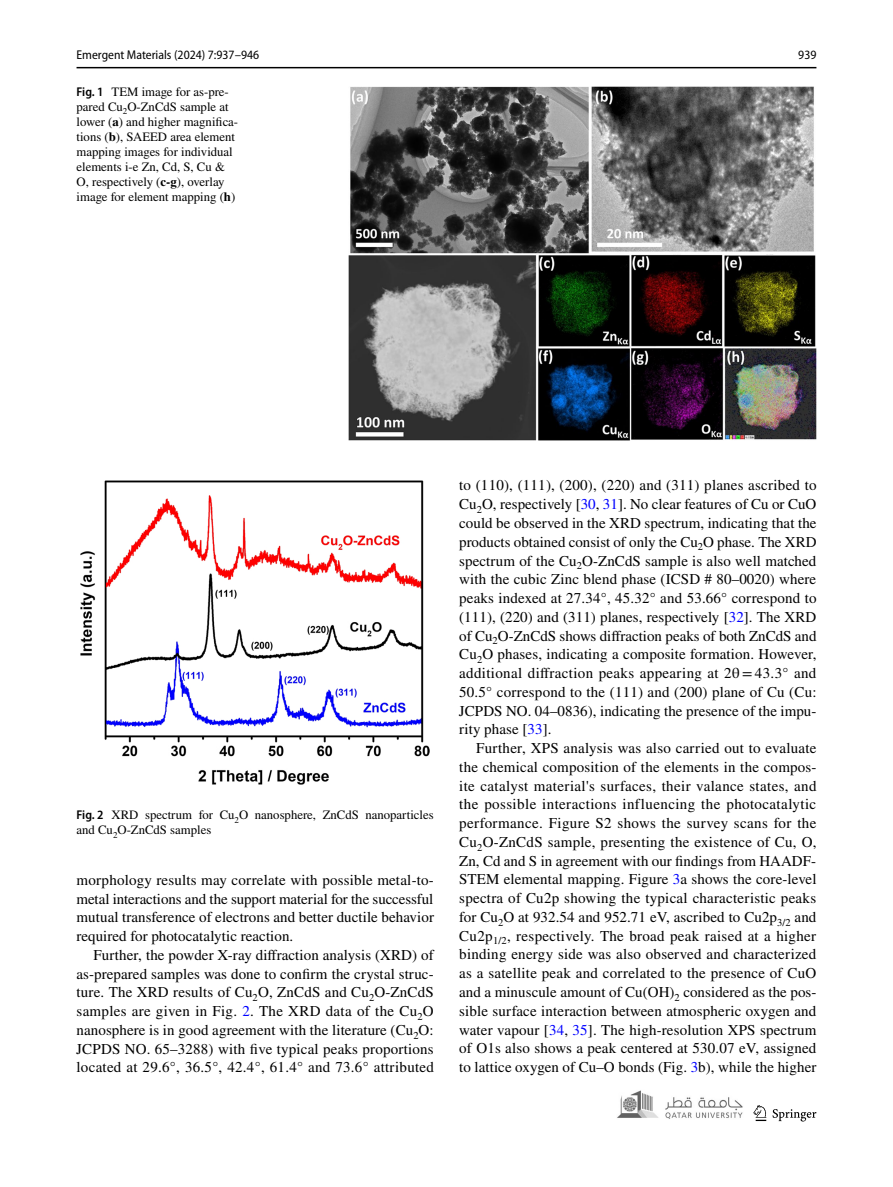
<style>
.page{position:relative;width:893px;height:1187px;background:#fff}
.page>*{position:absolute;margin:0;border:0;box-sizing:border-box;transform-origin:0 0}
.t1{font:15px/18.8px "STIX";letter-spacing:.005em;color:#000;text-align:justify}
.t2{font:12.75px/15px "STIX";color:#000}
.t3{font:semi-condensed 12.75px "Myriad Pro";color:#000}
.s1{font-family:"Myriad Pro";font-weight:600;font-stretch:semi-condensed}
.s2{font-weight:700}
.s3{color:#00f}
</style>
<div class="page">
<hr style="left:77px;top:67px;width:739px;height:1px;background:#000">
<svg style="left:753px;top:1105px;width:13px;height:15px"></svg>
<svg style="left:773px;top:1109px;width:43px;height:12px"></svg>
<img style="left:617px;top:1090px;width:126px;height:29px">
<img style="left:349px;top:87px;width:467px;height:353px">
<img style="left:81px;top:481px;width:348px;height:303px">
<p class="t3" style="left:77px;top:48px;width:184px">Emergent Materials (2024) 7:937–946</p>
<p class="t3" style="left:798px;top:48px;width:20px">939</p>
<p class="t2" style="left:77px;top:85px;width:163px"><span class="s1">Fig. 1</span> TEM image for as-pre&shy;pared Cu<sub>2</sub>O-ZnCdS sample at lower (<span class="s2">a</span>) and higher magnifica&shy;tions (<span class="s2">b</span>), SAEED area element mapping images for individual elements i-e Zn, Cd, S, Cu &amp;<br>O, respectively (<span class="s2">c-g</span>), overlay image for element mapping (<span class="s2">h</span>)</p>
<p class="t2" style="left:77px;top:808px;width:359px"><span class="s1">Fig. 2</span> XRD spectrum for Cu<sub>2</sub>O nanosphere, ZnCdS nanoparticles and Cu<sub>2</sub>O-ZnCdS samples</p>
<p class="t1" style="left:77px;top:871px;width:359px">morphology results may correlate with possible metal-to&shy;metal interactions and the support material for the successful mutual transference of electrons and better ductile behavior required for photocatalytic reaction.</p>
<p class="t1" style="left:77px;top:946px;width:359px;text-indent:17px">Further, the powder X-ray diffraction analysis (XRD) of as-prepared samples was done to confirm the crystal struc&shy;ture. The XRD results of Cu<sub>2</sub>O, ZnCdS and Cu<sub>2</sub>O-ZnCdS samples are given in Fig. <span class="s3">2</span>. The XRD data of the Cu<sub>2</sub>O nanosphere is in good agreement with the literature (Cu<sub>2</sub>O:<br>JCPDS NO. 65–3288) with five typical peaks proportions located at 29.6°, 36.5°, 42.4°, 61.4° and 73.6° attributed</p>
<p class="t1" style="left:459px;top:477px;width:359px">to (110), (111), (200), (220) and (311) planes ascribed to Cu<sub>2</sub>O, respectively [<span class="s3">30</span>, <span class="s3">31</span>]. No clear features of Cu or CuO could be observed in the XRD spectrum, indicating that the products obtained consist of only the Cu<sub>2</sub>O phase. The XRD spectrum of the Cu<sub>2</sub>O-ZnCdS sample is also well matched with the cubic Zinc blend phase (ICSD # 80–0020) where peaks indexed at 27.34°, 45.32° and 53.66° correspond to (111), (220) and (311) planes, respectively [<span class="s3">32</span>]. The XRD of Cu<sub>2</sub>O-ZnCdS shows diffraction peaks of both ZnCdS and Cu<sub>2</sub>O phases, indicating a composite formation. However, additional diffraction peaks appearing at 2θ=43.3° and 50.5° correspond to the (111) and (200) plane of Cu (Cu:<br>JCPDS NO. 04–0836), indicating the presence of the impu&shy;rity phase [<span class="s3">33</span>].</p>
<p class="t1" style="left:459px;top:739px;width:359px;text-indent:17px">Further, XPS analysis was also carried out to evaluate the chemical composition of the elements in the compos&shy;ite catalyst material's surfaces, their valance states, and the possible interactions influencing the photocatalytic performance. Figure S2 shows the survey scans for the Cu<sub>2</sub>O-ZnCdS sample, presenting the existence of Cu, O, Zn, Cd and S in agreement with our findings from HAADF-STEM elemental mapping. Figure <span class="s3">3</span>a shows the core-level spectra of Cu2p showing the typical characteristic peaks for Cu<sub>2</sub>O at 932.54 and 952.71 eV, ascribed to Cu2p<sub>3/2</sub> and Cu2p<sub>1/2</sub>, respectively. The broad peak raised at a higher binding energy side was also observed and characterized as a satellite peak and correlated to the presence of CuO and a minuscule amount of Cu(OH)<sub>2</sub> considered as the pos&shy;sible surface interaction between atmospheric oxygen and water vapour [<span class="s3">34</span>, <span class="s3">35</span>]. The high-resolution XPS spectrum of O1s also shows a peak centered at 530.07 eV, assigned to lattice oxygen of Cu–O bonds (Fig. <span class="s3">3</span>b), while the higher</p>
</div>
